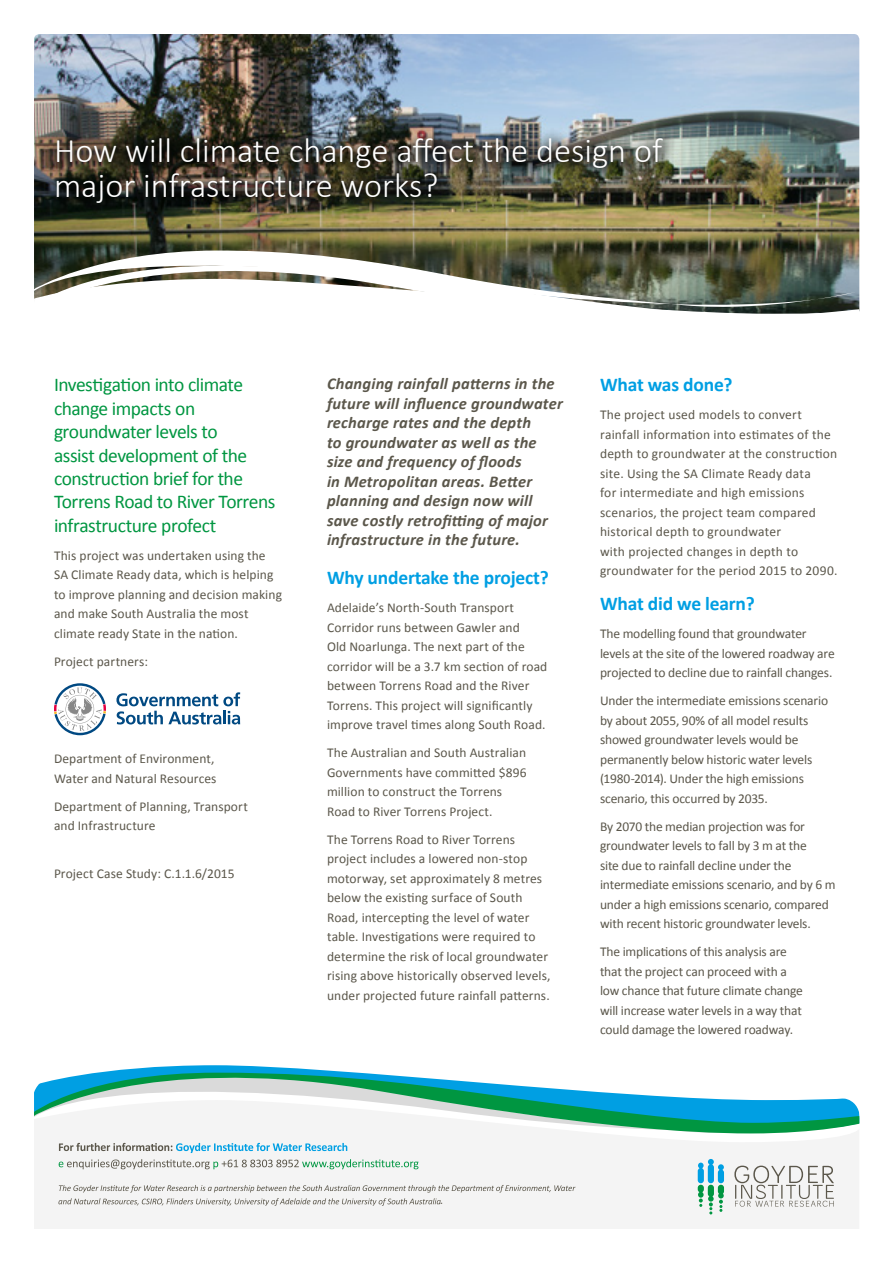
<style>
.page{position:relative;width:893px;height:1263px;background:#fff}
.page>*{position:absolute;margin:0;border:0;box-sizing:border-box;transform-origin:0 0}
.t1{font:300 34.5px/34.5px "Calibri";color:#fff}
.t2{font:19.5px/23.4px "Calibri";letter-spacing:-.025em;color:#009641}
.t3{font:700 19.5px "Calibri";letter-spacing:-.01em;color:#009fe3}
.t4{font:italic 700 16.5px/19.5px "Calibri";letter-spacing:.01em;color:#5b574b}
.t5{font:13.5px/19.5px "Calibri";letter-spacing:.005em;color:#5b574b}
.t6{font:13.5px/19.5px "Calibri";letter-spacing:-.015em;color:#5b574b}
.t7{font:italic 11.85px "Calibri";color:#5b574b}
</style>
<div class="page">
<svg style="left:92px;top:1065px;width:744px;height:35px"></svg>
<svg style="left:34px;top:1100px;width:825px;height:129px;fill:#f4f4f4"></svg>
<svg style="left:698px;top:1159px;width:26px;height:55px"></svg>
<svg style="left:734px;top:1165px;width:100px;height:42px"></svg>
<svg style="left:59px;top:1143px;width:288px;height:10px"></svg>
<svg style="left:59px;top:1159px;width:359px;height:10px"></svg>
<svg style="left:59px;top:1185px;width:516px;height:7px"></svg>
<svg style="left:58px;top:1198px;width:383px;height:8px"></svg>
<svg style="left:34px;top:1073px;width:58px;height:39px"></svg>
<svg style="left:836px;top:1098px;width:24px;height:43px"></svg>
<img style="left:34px;top:34px;width:825px;height:215px">
<svg style="left:34px;top:238px;width:821px;height:11px"></svg>
<svg style="left:34px;top:249px;width:825px;height:65px"></svg>
<img style="left:41px;top:124px;width:636px;height:94px">
<svg style="left:116px;top:692px;width:124px;height:32px"></svg>
<svg style="left:54px;top:683px;width:52px;height:52px"></svg>
<h1 class="t1" style="left:54px;top:132px;width:610px">How will climate change affect the design of major infrastructure works?</h1>
<h2 class="t2" style="left:54px;top:373px;width:223px">Investigation into climate change impacts on groundwater levels to<br>assist development of the construction brief for the<br>Torrens Road to River Torrens infrastructure profect</h2>
<p class="t5" style="left:54px;top:546px;width:230px">This project was undertaken using the SA Climate Ready data, which is helping to improve planning and decision making and make South Australia the most climate ready State in the nation.</p>
<p class="t5" style="left:54px;top:651px;width:96px">Project partners:</p>
<p class="t5" style="left:54px;top:749px;width:164px">Department of Environment,<br>Water and Natural Resources</p>
<p class="t5" style="left:54px;top:796px;width:195px">Department of Planning, Transport and Infrastructure</p>
<p class="t5" style="left:54px;top:863px;width:182px">Project Case Study: C.1.1.6/2015</p>
<p class="t4" style="left:327px;top:374px;width:237px">Changing rainfall patterns in the future will influence groundwater recharge rates and the depth<br>to groundwater as well as the size and frequency of floods<br>in Metropolitan areas. Better planning and design now will save costly retrofitting of major infrastructure in the future.</p>
<h2 class="t3" style="left:327px;top:565px;width:223px">Why undertake the project?</h2>
<p class="t5" style="left:327px;top:598px;width:222px">Adelaide’s North-South Transport Corridor runs between Gawler and<br>Old Noarlunga. The next part of the corridor will be a 3.7 km section of road between Torrens Road and the River Torrens. This project will significantly improve travel times along South Road.</p>
<p class="t5" style="left:327px;top:743px;width:201px">The Australian and South Australian Governments have committed $896 million to construct the Torrens Road to River Torrens Project.</p>
<p class="t5" style="left:327px;top:830px;width:225px">The Torrens Road to River Torrens project includes a lowered non-stop motorway, set approximately 8 metres below the existing surface of South Road, intercepting the level of water table. Investigations were required to determine the risk of local groundwater rising above historically observed levels, under projected future rainfall patterns.</p>
<h2 class="t3" style="left:600px;top:372px;width:134px">What was done?</h2>
<p class="t5" style="left:600px;top:405px;width:239px">The project used models to convert rainfall information into estimates of the depth to groundwater at the construction site. Using the SA Climate Ready data<br>for intermediate and high emissions scenarios, the project team compared historical depth to groundwater<br>with projected changes in depth to groundwater for the period 2015 to 2090.</p>
<h2 class="t3" style="left:600px;top:591px;width:156px">What did we learn?</h2>
<p class="t6" style="left:600px;top:624px;width:236px">The modelling found that groundwater levels at the site of the lowered roadway are projected to decline due to rainfall changes.</p>
<p class="t6" style="left:600px;top:691px;width:230px">Under the intermediate emissions scenario by about 2055, 90% of all model results showed groundwater levels would be permanently below historic water levels (1980-2014). Under the high emissions scenario, this occurred by 2035.</p>
<p class="t6" style="left:600px;top:817px;width:237px">By 2070 the median projection was for groundwater levels to fall by 3 m at the<br>site due to rainfall decline under the intermediate emissions scenario, and by 6 m under a high emissions scenario, compared with recent historic groundwater levels.</p>
<p class="t6" style="left:600px;top:942px;width:204px">The implications of this analysis are that the project can proceed with a low chance that future climate change will increase water levels in a way that could damage the lowered roadway.</p>
<p class="t7" style="left:441px;top:1192px;width:4px">.</p>
</div>
